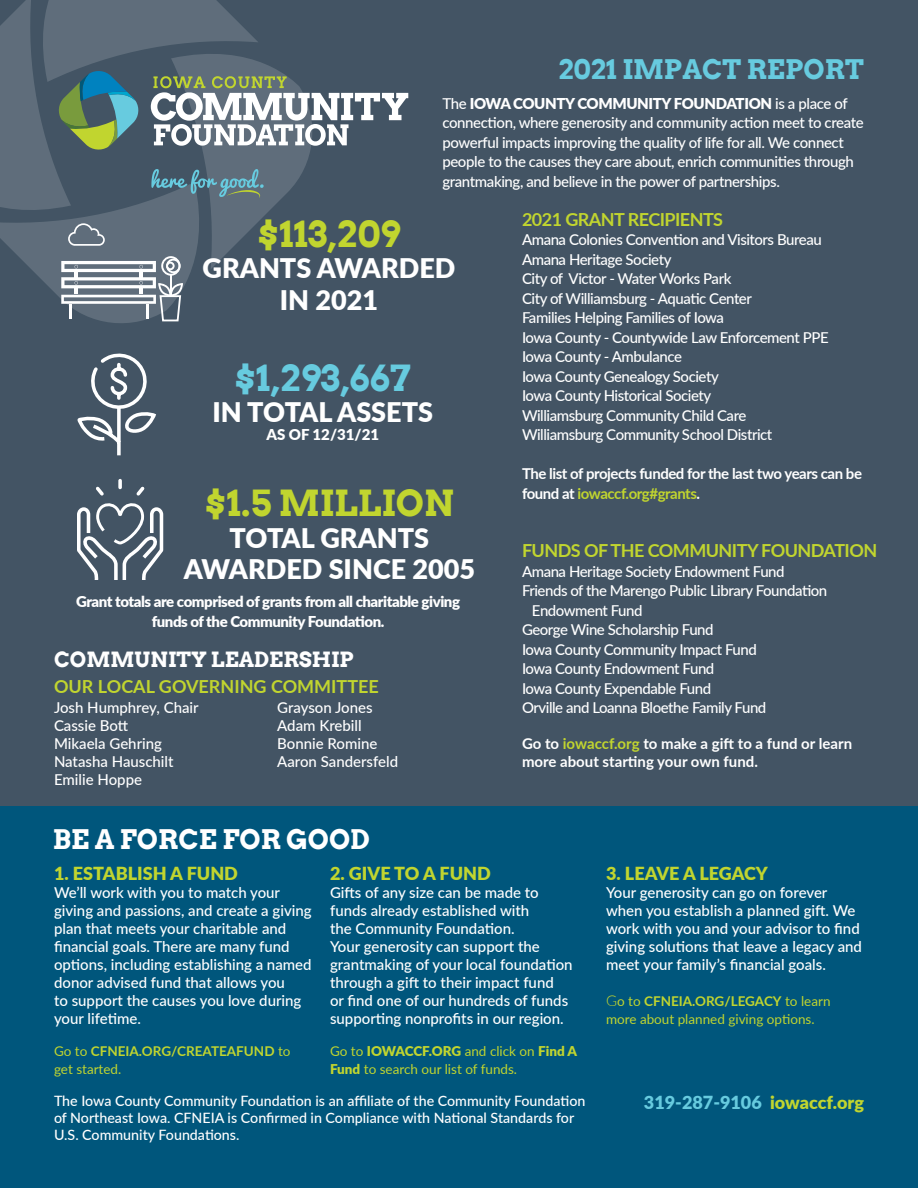
<style>
.page{position:relative;width:918px;height:1188px;background:#fff}
.page>*{position:absolute;margin:0;border:0;box-sizing:border-box;transform-origin:0 0}
.t1{font:700 36px "Arvo";color:#c1d52f}
.t2{font:700 36px "Arvo";color:#67cbdf}
.t3{font:900 27px/31.5px "Lato";color:#fff;text-align:center}
.Headline_Caps_-_Arvo{font:700 27px "Arvo";color:#67cbdf}
.Script_Accent_-_Whit{font:700 27px "Arvo";color:#fff}
.t4{font:700 21px "Arvo";color:#fff}
.Subhead_CAPS_-_Arvo{font:700 18px "Lato";letter-spacing:-.03em;color:#c1d52f}
.t5{font:900 18px "Lato";color:#c1d52f}
.Subhead_CAPS_-_Arvo-2{font:700 18px "Lato";color:#c1d52f}
.t6{font:900 18px "Lato";color:#67cbdf}
.Subhead_CAPS_-_Arvo-3{font:500 15px/19.5px "Lato";letter-spacing:-.025em;color:#fff}
.Subhead_CAPS_-_Arvo-4{font:500 15px/18px "Lato";color:#fff}
.Subhead_CAPS_-_Arvo-5{font:900 15px "Lato";letter-spacing:-.03em;color:#fff}
.Subhead_CAPS_-_Arvo-6{font:700 15px/19.5px "Lato";letter-spacing:-.03em;color:#fff}
.Subhead_CAPS_-_Arvo-7{font:700 15px/18px "Lato";color:#fff}
.Subhead_CAPS_-_Arvo-8{font:500 15px "Lato";letter-spacing:-.005em;color:#fff}
.t7{font:500 14.25px/17.1px "Lato";color:#fff}
.Std_Paragraph_-_Lato{font:13.5px/18px "Lato";color:#c1d52f}
.Std_Paragraph_-_Lato-2{font:700 13.5px/18px "Lato";color:#c1d52f}
.s1{font-weight:900}
.s2{color:#c1d52f}
.s3{font-weight:400}
.s4{font-weight:300;font-size:15px}
.s5{font-weight:700}
</style>
<div class="page">
<div style="left:0;top:400px;width:918px;height:788px;background:#00567c"></div>
<div style="left:0;top:0;width:918px;height:806px;background:#435464"></div>
<svg style="left:0;top:0;width:408px;height:323px"></svg>
<svg style="left:77px;top:354px;width:79px;height:101px"></svg>
<svg style="left:77px;top:479px;width:86px;height:100px"></svg>
<p class="Headline_Caps_-_Arvo" style="left:558px;top:52px;width:307px">2021 IMPACT REPORT</p>
<p class="Subhead_CAPS_-_Arvo-3" style="left:442px;top:93px;width:423px">The <span class="s1">IOWA COUNTY COMMUNITY FOUNDATION</span> is a place of connection, where generosity and community action meet to create powerful impacts improving the quality of life for all. We connect people to the causes they care about, enrich communities through grantmaking, and believe in the power of partnerships.</p>
<p class="t1" style="left:258px;top:211px;width:144px">$113,209</p>
<p class="t3" style="left:203px;top:251px;width:254px">GRANTS AWARDED</p>
<p class="t3" style="left:280px;top:283px;width:100px">IN 2021</p>
<p class="t2" style="left:234px;top:355px;width:178px">$1,293,667</p>
<p class="t3" style="left:212px;top:395px;width:222px">IN TOTAL ASSETS</p>
<p class="Subhead_CAPS_-_Arvo-5" style="left:266px;top:423px;width:114px">AS OF 12/31/21</p>
<p class="t1" style="left:205px;top:480px;width:251px">$1.5 MILLION</p>
<p class="t3" style="left:184px;top:521px;width:293px">TOTAL GRANTS<br>AWARDED SINCE 2005</p>
<p class="Subhead_CAPS_-_Arvo-5" style="left:76px;top:590px;width:385px">Grant totals are comprised of grants from all charitable giving</p>
<p class="Subhead_CAPS_-_Arvo-5" style="left:152px;top:610px;width:234px">funds of the Community Foundation.</p>
<p class="t4" style="left:54px;top:647px;width:301px">COMMUNITY LEADERSHIP</p>
<p class="Subhead_CAPS_-_Arvo-2" style="left:54px;top:673px;width:326px">OUR LOCAL GOVERNING COMMITTEE</p>
<p class="Subhead_CAPS_-_Arvo-4" style="left:54px;top:698px;width:146px">Josh Humphrey, Chair</p>
<p class="Subhead_CAPS_-_Arvo-4" style="left:54px;top:716px;width:76px">Cassie Bott</p>
<p class="Subhead_CAPS_-_Arvo-4" style="left:54px;top:734px;width:110px">Mikaela Gehring</p>
<p class="Subhead_CAPS_-_Arvo-4" style="left:54px;top:752px;width:121px">Natasha Hauschilt</p>
<p class="Subhead_CAPS_-_Arvo-4" style="left:54px;top:770px;width:90px">Emilie Hoppe</p>
<p class="Subhead_CAPS_-_Arvo-8" style="left:277px;top:697px;width:97px">Grayson Jones</p>
<p class="Subhead_CAPS_-_Arvo-4" style="left:277px;top:716px;width:86px">Adam Krebill</p>
<p class="Subhead_CAPS_-_Arvo-4" style="left:277px;top:734px;width:102px">Bonnie Romine</p>
<p class="Subhead_CAPS_-_Arvo-4" style="left:277px;top:752px;width:122px">Aaron Sandersfeld</p>
<p class="Script_Accent_-_Whit" style="left:53px;top:822px;width:319px">BE A FORCE FOR GOOD</p>
<p class="Subhead_CAPS_-_Arvo" style="left:522px;top:206px;width:203px">2021 GRANT RECIPIENTS</p>
<p class="Subhead_CAPS_-_Arvo-3" style="left:522px;top:229px;width:301px">Amana Colonies Convention and Visitors Bureau</p>
<p class="Subhead_CAPS_-_Arvo-3" style="left:522px;top:249px;width:151px">Amana Heritage Society</p>
<p class="Subhead_CAPS_-_Arvo-3" style="left:522px;top:268px;width:211px">City of Victor - Water Works Park</p>
<p class="Subhead_CAPS_-_Arvo-3" style="left:522px;top:288px;width:231px">City of Williamsburg - Aquatic Center</p>
<p class="Subhead_CAPS_-_Arvo-3" style="left:522px;top:307px;width:204px">Families Helping Families of Iowa</p>
<p class="Subhead_CAPS_-_Arvo-3" style="left:522px;top:327px;width:308px">Iowa County - Countywide Law Enforcement PPE</p>
<p class="Subhead_CAPS_-_Arvo-3" style="left:522px;top:346px;width:161px">Iowa County - Ambulance</p>
<p class="Subhead_CAPS_-_Arvo-3" style="left:522px;top:366px;width:198px">Iowa County Genealogy Society</p>
<p class="Subhead_CAPS_-_Arvo-3" style="left:522px;top:385px;width:191px">Iowa County Historical Society</p>
<p class="Subhead_CAPS_-_Arvo-3" style="left:522px;top:405px;width:226px">Williamsburg Community Child Care</p>
<p class="Subhead_CAPS_-_Arvo-3" style="left:522px;top:424px;width:252px">Williamsburg Community School District</p>
<p class="Subhead_CAPS_-_Arvo-6" style="left:522px;top:463px;width:342px">The list of projects funded for the last two years can be found at <span class="s2">iowaccf.org#grants</span>.</p>
<p class="Subhead_CAPS_-_Arvo" style="left:522px;top:537px;width:357px">FUNDS OF THE COMMUNITY FOUNDATION</p>
<p class="Subhead_CAPS_-_Arvo-3" style="left:522px;top:561px;width:264px">Amana Heritage Society Endowment Fund</p>
<p class="Subhead_CAPS_-_Arvo-3" style="left:522px;top:580px;width:307px">Friends of the Marengo Public Library Foundation</p>
<p class="Subhead_CAPS_-_Arvo-3" style="left:532px;top:600px;width:112px">Endowment Fund</p>
<p class="Subhead_CAPS_-_Arvo-3" style="left:522px;top:619px;width:193px">George Wine Scholarship Fund</p>
<p class="Subhead_CAPS_-_Arvo-3" style="left:522px;top:639px;width:236px">Iowa County Community Impact Fund</p>
<p class="Subhead_CAPS_-_Arvo-3" style="left:522px;top:658px;width:194px">Iowa County Endowment Fund</p>
<p class="Subhead_CAPS_-_Arvo-3" style="left:522px;top:678px;width:191px">Iowa County Expendable Fund</p>
<p class="Subhead_CAPS_-_Arvo-3" style="left:522px;top:697px;width:246px">Orville and Loanna Bloethe Family Fund</p>
<p class="Subhead_CAPS_-_Arvo-7" style="left:522px;top:734px;width:332px">Go to <span class="s2">iowaccf.org</span> to make a gift to a fund or learn more about starting your own fund.</p>
<p class="t5" style="left:54px;top:860px;width:185px">1. ESTABLISH A FUND</p>
<p class="Subhead_CAPS_-_Arvo-4" style="left:54px;top:883px;width:259px">We’ll work with you to match your giving and passions, and create a giving plan that meets your charitable and financial goals. There are many fund options, including establishing a named donor advised fund that allows you<br>to support the causes you love during your lifetime.</p>
<p class="Std_Paragraph_-_Lato-2" style="left:54px;top:1041px;width:238px"><span class="s3">Go to</span> CFNEIA.ORG/CREATEAFUND <span class="s3">to get started.</span></p>
<p class="t5" style="left:330px;top:860px;width:162px">2. GIVE TO A FUND</p>
<p class="Subhead_CAPS_-_Arvo-4" style="left:330px;top:883px;width:244px">Gifts of any size can be made to funds already established with<br>the Community Foundation.<br>Your generosity can support the grantmaking of your local foundation through a gift to their impact fund<br>or find one of our hundreds of funds supporting nonprofits in our region.</p>
<p class="Std_Paragraph_-_Lato" style="left:330px;top:1041px;width:249px">Go to <span class="s1">IOWACCF.ORG</span> and click on <span class="s1">Find A<br>Fund</span> to search our list of funds.</p>
<p class="t7" style="left:54px;top:1091px;width:533px">The Iowa County Community Foundation is an affiliate of the Community Foundation of Northeast Iowa. CFNEIA is Confirmed in Compliance with National Standards for<br>U.S. Community Foundations.</p>
<p class="t5" style="left:606px;top:860px;width:163px">3. LEAVE A LEGACY</p>
<p class="Subhead_CAPS_-_Arvo-4" style="left:606px;top:883px;width:257px">Your generosity can go on forever when you establish a planned gift. We work with you and your advisor to find giving solutions that leave a legacy and meet your family’s financial goals.</p>
<p class="Std_Paragraph_-_Lato" style="left:606px;top:992px;width:226px"><span class="s4">G</span>o to <span class="s5">CFNEIA.ORG/LEGACY</span> to learn more about planned giving options.</p>
<p class="t6" style="left:644px;top:1089px;width:222px">319-287-9106 <span class="s2">iowaccf.org</span></p>
</div>
